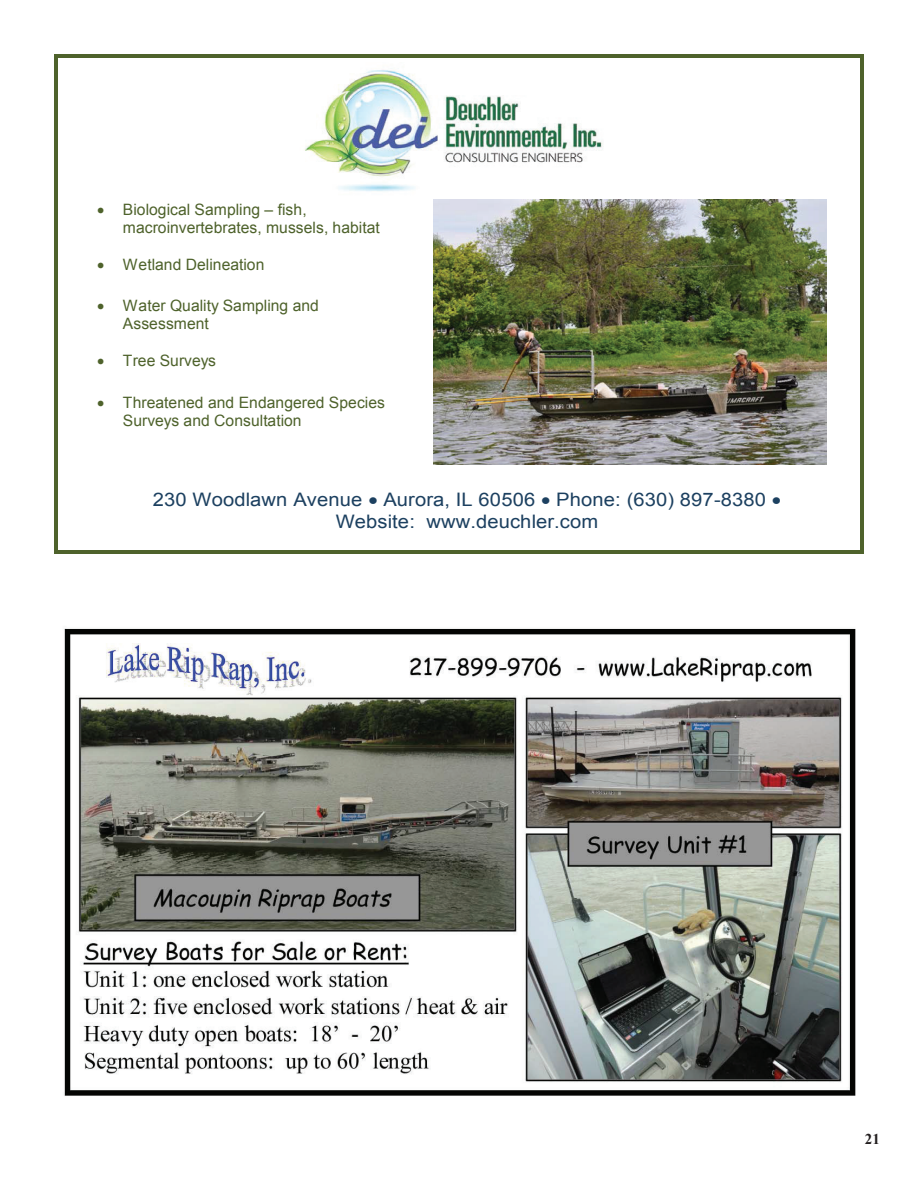
<style>
.page{position:relative;width:918px;height:1188px;background:#fff}
.page>*{position:absolute;margin:0;border:0;box-sizing:border-box;transform-origin:0 0}
.t1{font:18.6px/21.6px "Arial";letter-spacing:.01em;color:#1c4060;text-align:center;scale:1.08 1}
.t2{font:15.75px/18px "Arial";letter-spacing:.005em;color:#4e622b}
.t3{font:700 15px "Times New Roman";color:#231f20}
</style>
<div class="page">
<img style="left:64px;top:628px;width:792px;height:468px">
<img style="left:305px;top:70px;width:298px;height:121px">
<img style="left:433px;top:199px;width:394px;height:265px">
<hr style="left:57px;top:54px;width:804px;height:3px;background:#4e622b">
<hr style="left:54px;top:57px;width:3px;height:494px;background:#4e622b">
<hr style="left:861px;top:57px;width:3px;height:494px;background:#4e622b">
<hr style="left:57px;top:551px;width:804px;height:3px;background:#4e622b">
<p class="t2" style="left:123px;top:201px;width:258px;text-indent:-26px">• Biological Sampling – fish, macroinvertebrates, mussels, habitat</p>
<p class="t2" style="left:97px;top:256px;width:169px">• Wetland Delineation</p>
<p class="t2" style="left:123px;top:297px;width:198px;text-indent:-26px">• Water Quality Sampling and<br>Assessment</p>
<p class="t2" style="left:97px;top:352px;width:120px">• Tree Surveys</p>
<p class="t2" style="left:123px;top:393px;width:264px;text-indent:-26px">• Threatened and Endangered Species<br>Surveys and Consultation</p>
<p class="t1" style="left:153px;top:489px;width:584px">230 Woodlawn Avenue • Aurora, IL 60506 • Phone: (630) 897-8380 •<br>Website: www.deuchler.com</p>
<p class="t3" style="left:865px;top:1129px;width:16px">21</p>
</div>
